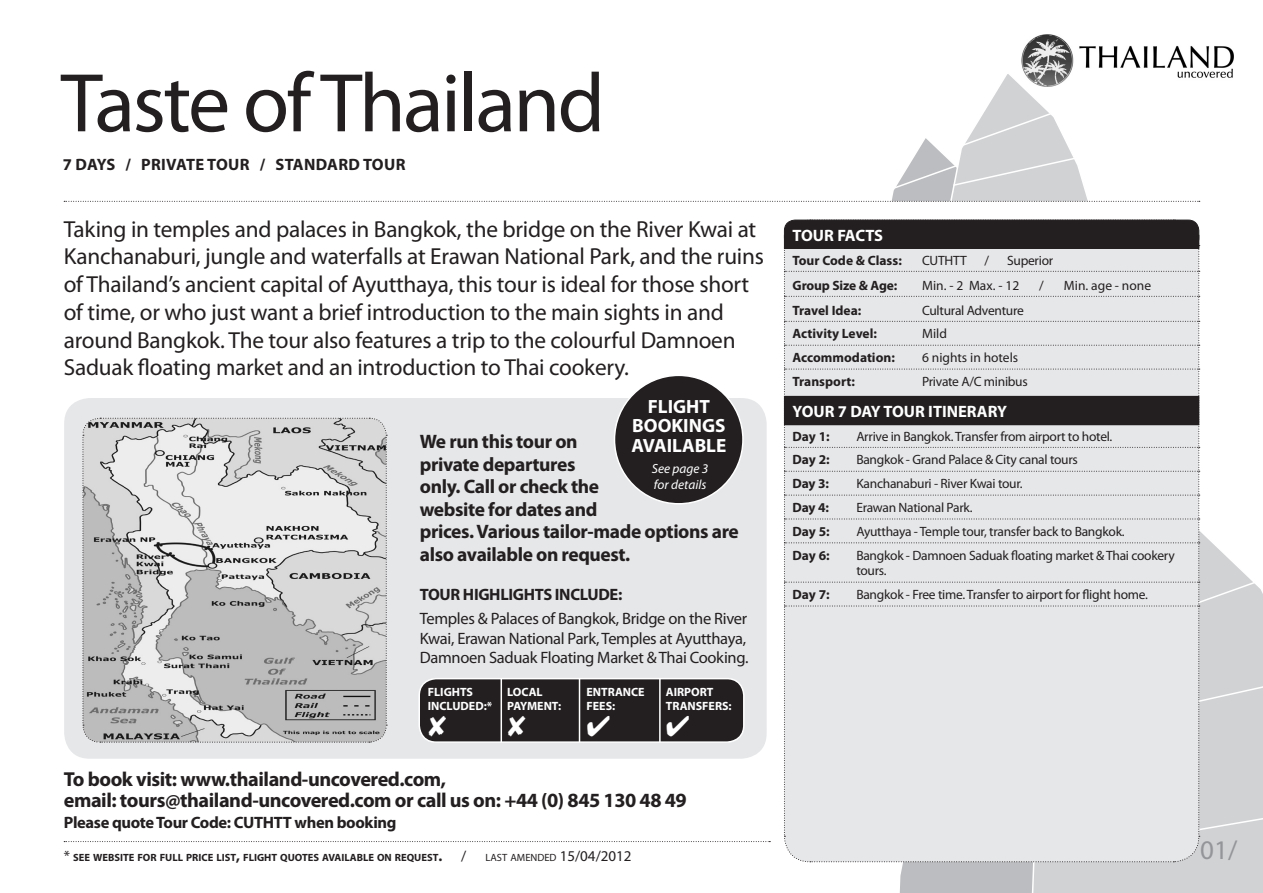
<style>
.page{position:relative;width:1263px;height:893px;background:#fff}
.page>*{position:absolute;margin:0;border:0;box-sizing:border-box;transform-origin:0 0}
.t1{font:84px "Myriad Pro";letter-spacing:-.03em;color:#231f20}
.t2{font:27px "Myriad Pro";color:#939598}
.t3{font:23.25px/27.8px "Myriad Pro";letter-spacing:-.01em;color:#231f20}
.t4{font:700 20.25px/21px "Myriad Pro";letter-spacing:-.02em;color:#231f20}
.t5{font:700 19.5px/22.5px "Myriad Pro";letter-spacing:-.02em;color:#231f20}
.t6{font:700 19.2px/19.2px "Myriad Pro";color:#fff;text-align:center}
.t7{font:16.5px/19.5px "Myriad Pro";letter-spacing:-.02em;color:#231f20}
.t8{font:700 16.5px "Myriad Pro";letter-spacing:-.02em;color:#231f20}
.t9{font:700 16.5px "Myriad Pro";letter-spacing:.02em;color:#231f20}
.t10{font:700 16.5px "Myriad Pro";color:#fff}
.t11{font:15px "Myriad Pro";color:#231f20}
.t12{font:13.5px/15.3px "Myriad Pro";letter-spacing:-.02em;color:#231f20}
.t13{font:700 13.5px "Myriad Pro";color:#231f20}
.t14{font:13.5px "Myriad Pro";color:#231f20}
.t15{font:italic 13.35px/15.9px "Myriad Pro";color:#fff}
.t16{font:700 12px/13.5px "Myriad Pro";color:#fff}
.t17{font:700 10.5px "Myriad Pro";color:#231f20}
.t18{font:10.5px "Myriad Pro";color:#231f20}
.s1{font-weight:400;font-size:15px}
.s2{font-size:15px}
</style>
<div class="page">
<img style="left:1022px;top:35px;width:211px;height:43px">
<svg style="left:891px;top:862px;width:137px;height:16px;background:#c0c1c4"></svg>
<div style="left:899px;top:878px;width:129px;height:15px;background:#bcbdc0"></div>
<div style="left:1028px;top:862px;width:235px;height:31px;background:#d1d2d4"></div>
<svg style="left:64px;top:70px;width:1136px;height:132px"></svg>
<svg style="left:64px;top:841px;width:706px;height:1px"></svg>
<div style="left:64px;top:398px;width:703px;height:361px;background:#e6e7e9;border-radius:26px"></div>
<svg style="left:82px;top:417px;width:305px;height:326px"></svg>
<div style="left:614px;top:375px;width:129px;height:129px;background:#231f20;border-radius:50%"></div>
<div style="left:419px;top:679px;width:325px;height:63px;background:#231f20;border-radius:17px"></div>
<div style="left:418px;top:678px;width:326px;height:65px;border:2px solid #fff;border-radius:17px"></div>
<hr style="left:500px;top:678px;width:2px;height:64px;background:#fff">
<hr style="left:579px;top:678px;width:1px;height:64px;background:#fff">
<hr style="left:659px;top:678px;width:2px;height:64px;background:#fff">
<svg style="left:784px;top:219px;width:479px;height:643px;background:#d5d6d7"></svg>
<svg style="left:659px;top:716px;width:2px;height:21px"></svg>
<h1 class="t1" style="left:61px;top:51px;width:546px">Taste of Thailand</h1>
<p class="t9" style="left:63px;top:154px;width:344px">7 DAYS / PRIVATE TOUR / STANDARD TOUR</p>
<p class="t3" style="left:64px;top:215px;width:702px">Taking in temples and palaces in Bangkok, the bridge on the River Kwai at Kanchanaburi, jungle and waterfalls at Erawan National Park, and the ruins of Thailand’s ancient capital of Ayutthaya, this tour is ideal for those short of time, or who just want a brief introduction to the main sights in and around Bangkok. The tour also features a trip to the colourful Damnoen Saduak floating market and an introduction to Thai cookery.</p>
<p class="t6" style="left:631px;top:397px;width:96px">FLIGHT<br>BOOKINGS<br>AVAILABLE</p>
<p class="t15" style="left:652px;top:460px;width:58px">See page 3 for details</p>
<p class="t5" style="left:420px;top:430px;width:321px">We run this tour on<br>private departures<br>only. Call or check the<br>website for dates and<br>prices. Various tailor-made options are also available on request.</p>
<p class="t8" style="left:420px;top:584px;width:204px">TOUR HIGHLIGHTS INCLUDE:</p>
<p class="t7" style="left:420px;top:609px;width:330px">Temples &amp; Palaces of Bangkok, Bridge on the River<br>Kwai, Erawan National Park, Temples at Ayutthaya,<br>Damnoen Saduak Floating Market &amp; Thai Cooking.</p>
<p class="t16" style="left:428px;top:685px;width:66px">FLIGHTS<br>INCLUDED:*</p>
<p class="t16" style="left:507px;top:685px;width:56px">LOCAL<br>PAYMENT:</p>
<p class="t16" style="left:586px;top:685px;width:60px">ENTRANCE<br>FEES:</p>
<p class="t16" style="left:666px;top:685px;width:67px">AIRPORT<br>TRANSFERS:</p>
<p class="t4" style="left:64px;top:768px;width:625px">To book visit: www.thailand-uncovered.com,<br>email: tours@thailand-uncovered.com or call us on: +44 (0) 845 130 48 49</p>
<p class="t8" style="left:64px;top:812px;width:334px">Please quote Tour Code: CUTHTT when booking</p>
<p class="t17" style="left:64px;top:850px;width:380px"><span class="s1">*</span> SEE WEBSITE FOR FULL PRICE LIST<span class="s2">,</span> FLIGHT QUOTES AVAILABLE ON REQUEST<span class="s2">.</span></p>
<p class="t11" style="left:461px;top:847px;width:7px">/</p>
<p class="t18" style="left:485px;top:851px;width:148px">LAST AMENDED <span class="s2">15/04/2012</span></p>
<p class="t10" style="left:792px;top:224px;width:92px">TOUR FACTS</p>
<p class="t13" style="left:792px;top:251px;width:111px">Tour Code &amp; Class:</p>
<p class="t12" style="left:922px;top:252px;width:46px">CUTHTT</p>
<p class="t12" style="left:984px;top:252px;width:6px">/</p>
<p class="t12" style="left:1007px;top:252px;width:48px">Superior</p>
<p class="t13" style="left:792px;top:276px;width:106px">Group Size &amp; Age:</p>
<p class="t12" style="left:922px;top:277px;width:99px">Min. - 2 Max. - 12</p>
<p class="t12" style="left:1039px;top:277px;width:6px">/</p>
<p class="t14" style="left:1064px;top:277px;width:89px">Min. age - none</p>
<p class="t13" style="left:792px;top:301px;width:70px">Travel Idea:</p>
<p class="t12" style="left:922px;top:302px;width:103px">Cultural Adventure</p>
<p class="t13" style="left:792px;top:325px;width:86px">Activity Level:</p>
<p class="t12" style="left:922px;top:326px;width:26px">Mild</p>
<p class="t13" style="left:792px;top:349px;width:104px">Accommodation:</p>
<p class="t14" style="left:922px;top:349px;width:98px">6 nights in hotels</p>
<p class="t13" style="left:792px;top:373px;width:64px">Transport:</p>
<p class="t12" style="left:922px;top:374px;width:107px">Private A/C minibus</p>
<p class="t10" style="left:792px;top:400px;width:216px">YOUR 7 DAY TOUR ITINERARY</p>
<p class="t13" style="left:792px;top:427px;width:39px">Day 1:</p>
<p class="t12" style="left:856px;top:428px;width:258px">Arrive in Bangkok. Transfer from airport to hotel.</p>
<p class="t13" style="left:792px;top:451px;width:39px">Day 2:</p>
<p class="t12" style="left:856px;top:452px;width:223px">Bangkok - Grand Palace &amp; City canal tours</p>
<p class="t13" style="left:792px;top:475px;width:38px">Day 3:</p>
<p class="t12" style="left:856px;top:476px;width:168px">Kanchanaburi - River Kwai tour.</p>
<p class="t13" style="left:792px;top:499px;width:38px">Day 4:</p>
<p class="t12" style="left:856px;top:500px;width:118px">Erawan National Park.</p>
<p class="t13" style="left:792px;top:523px;width:39px">Day 5:</p>
<p class="t12" style="left:856px;top:524px;width:270px">Ayutthaya - Temple tour, transfer back to Bangkok.</p>
<p class="t13" style="left:792px;top:547px;width:39px">Day 6:</p>
<p class="t12" style="left:856px;top:548px;width:320px">Bangkok - Damnoen Saduak floating market &amp; Thai cookery tours.</p>
<p class="t13" style="left:792px;top:586px;width:39px">Day 7:</p>
<p class="t12" style="left:856px;top:587px;width:293px">Bangkok - Free time. Transfer to airport for flight home.</p>
<p class="t2" style="left:1200px;top:834px;width:38px">01/</p>
</div>
